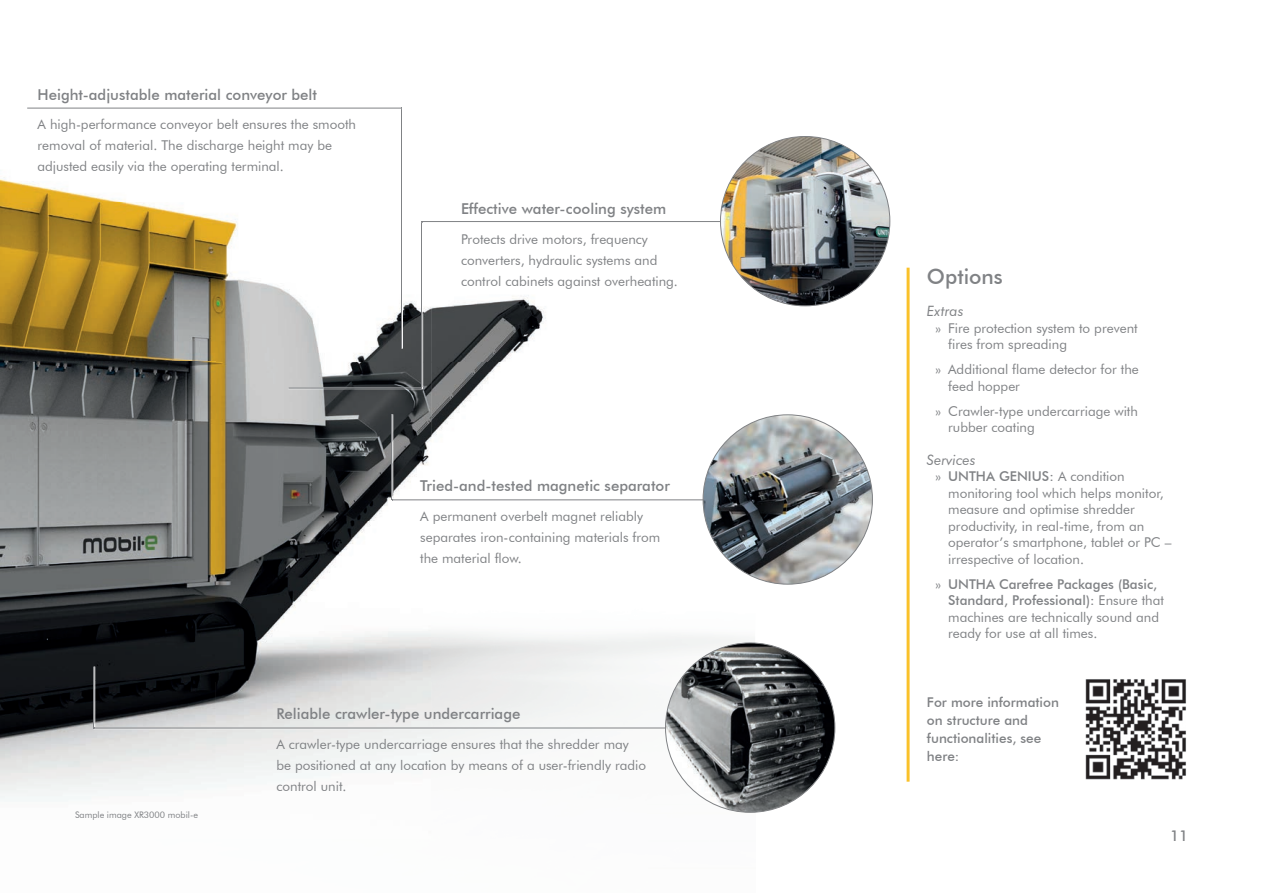
<style>
.page{position:relative;width:1263px;height:893px;background:#fff}
.page>*{position:absolute;margin:0;border:0;box-sizing:border-box;transform-origin:0 0}
.t1{font:500 21px "Futura BT";color:#808285}
.t2{font:500 15px "Futura BT";color:#808285}
.t3{font:italic 14.25px "Futura BT";color:#808285}
.t4{font:13.5px/16.5px "Futura BT";color:#808285}
.t5{font:500 13.5px/18px "Futura BT";color:#808285}
.t6{font:9px "Futura BT";color:#808285}
.s1{font-weight:500}
</style>
<div class="page">
<img style="left:0;top:107px;width:755px;height:706px">
<img style="left:93px;top:667px;width:1px;height:60px">
<hr style="left:94px;top:667px;width:1px;height:61px;background:#808285">
<img style="left:391px;top:414px;width:2px;height:87px">
<hr style="left:391px;top:414px;width:1px;height:86px;background:#808285">
<img style="left:422px;top:223px;width:1px;height:164px">
<hr style="left:421px;top:222px;width:1px;height:166px;background:#808285">
<img style="left:402px;top:108px;width:1px;height:240px">
<hr style="left:401px;top:108px;width:1px;height:240px;background:#808285">
<img style="left:393px;top:500px;width:310px;height:1px">
<hr style="left:392px;top:499px;width:444px;height:1px;background:#808285">
<img style="left:423px;top:222px;width:297px;height:1px">
<hr style="left:421px;top:221px;width:432px;height:1px;background:#808285">
<img style="left:288px;top:387px;width:133px;height:1px">
<hr style="left:288px;top:388px;width:134px;height:1px;background:#808285">
<hr style="left:27px;top:108px;width:374px;height:1px;background:#808285">
<img style="left:95px;top:727px;width:570px;height:1px">
<hr style="left:94px;top:728px;width:680px;height:1px;background:#808285">
<img style="left:665px;top:643px;width:170px;height:169px;border-radius:85px">
<img style="left:703px;top:415px;width:169px;height:169px;border-radius:85px">
<hr style="left:906px;top:268px;width:3px;height:514px;background:#fac129">
<img style="left:720px;top:136px;width:170px;height:170px;border-radius:85px">
<img style="left:1085px;top:679px;width:101px;height:101px">
<p class="t2" style="left:38px;top:85px;width:281px">Height-adjustable material conveyor belt</p>
<p class="t4" style="left:38px;top:114px;width:320px;line-height:21px">A high-performance conveyor belt ensures the smooth removal of material. The discharge height may be adjusted easily via the operating terminal.</p>
<p class="t2" style="left:461px;top:200px;width:207px">Effective water-cooling system</p>
<p class="t4" style="left:461px;top:228px;width:218px;line-height:21px">Protects drive motors, frequency converters, hydraulic systems and control cabinets against overheating.</p>
<p class="t2" style="left:420px;top:477px;width:251px">Tried-and-tested magnetic separator</p>
<p class="t4" style="left:420px;top:505px;width:242px;line-height:21px">A permanent overbelt magnet reliably separates iron-containing materials from the material flow.</p>
<p class="t6" style="left:75px;top:809px;width:125px">Sample image XR3000 mobil-e</p>
<p class="t2" style="left:276px;top:705px;width:246px">Reliable crawler-type undercarriage</p>
<p class="t4" style="left:276px;top:733px;width:371px;line-height:21px">A crawler-type undercarriage ensures that the shredder may be positioned at any location by means of a user-friendly radio control unit.</p>
<h1 class="t1" style="left:927px;top:263px;width:77px">Options</h1>
<p class="t3" style="left:927px;top:302px;width:38px">Extras</p>
<p class="t4" style="left:948px;top:319px;width:191px;text-indent:-13px">» Fire protection system to prevent fires from spreading</p>
<p class="t4" style="left:948px;top:361px;width:192px;text-indent:-13px">» Additional flame detector for the feed hopper</p>
<p class="t4" style="left:948px;top:402px;width:191px;text-indent:-13px">» Crawler-type undercarriage with rubber coating</p>
<p class="t3" style="left:927px;top:451px;width:50px">Services</p>
<p class="t4" style="left:948px;top:468px;width:225px;text-indent:-13px">» <span class="s1">UNTHA GENIUS:</span> A condition monitoring tool which helps monitor, measure and optimise shredder productivity, in real-time, from an operator’s smartphone, tablet or PC – irrespective of location.</p>
<p class="t4" style="left:948px;top:575px;width:217px;text-indent:-13px">» <span class="s1">UNTHA Carefree Packages (Basic, Standard, Professional):</span> Ensure that machines are technically sound and ready for use at all times.</p>
<p class="t5" style="left:927px;top:693px;width:134px">For more information on structure and functionalities, see here:</p>
<p class="t2" style="left:1170px;top:826px;width:20px">11</p>
</div>
